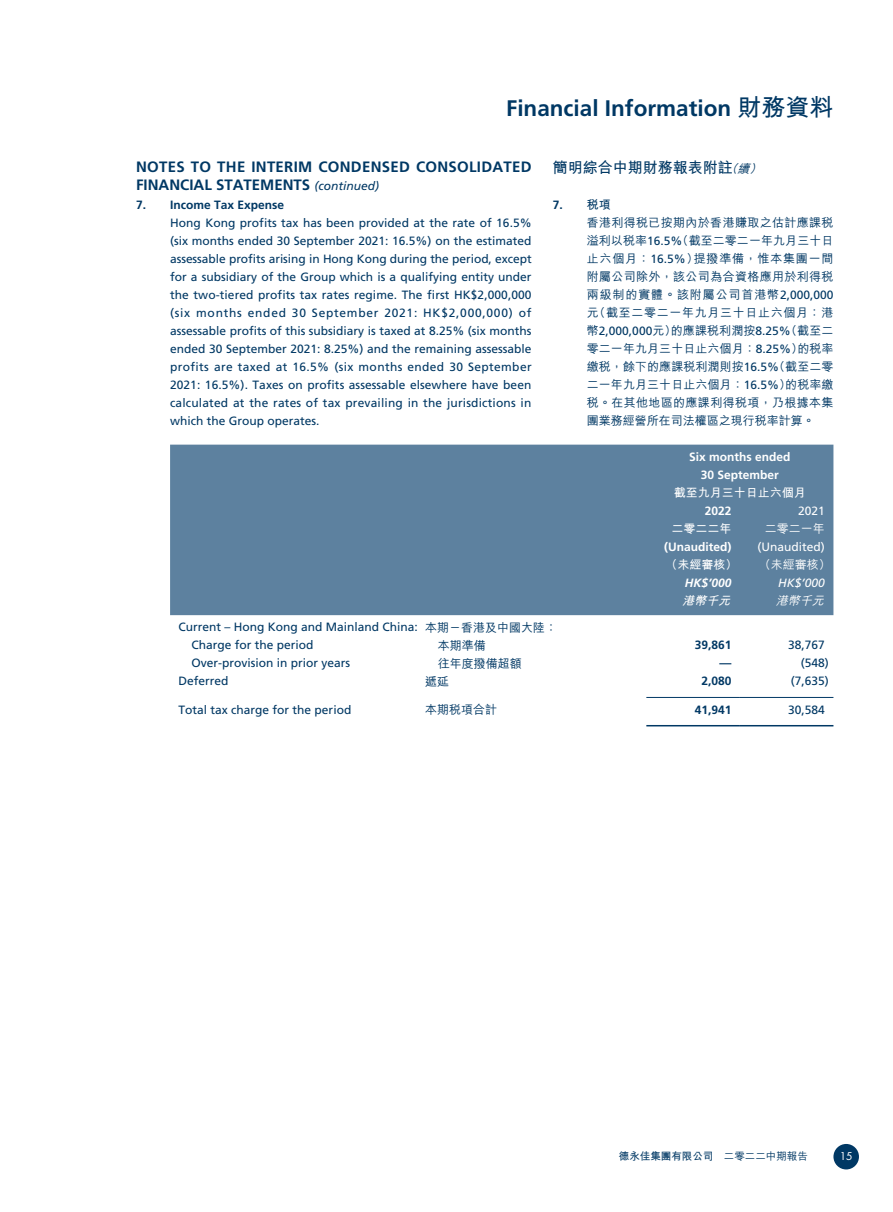
<style>
.page{position:relative;width:893px;height:1212px;background:#fff}
.page>*{position:absolute;margin:0;border:0;box-sizing:border-box;transform-origin:0 0}
.t1{font:700 22.5px "Frutiger LT Std";color:#003864}
.t2{font:700 15px/18px "Frutiger LT Std";letter-spacing:.02em;color:#003864}
.t3{font:700 15px "M Hei HK";color:#003864}
.t4{font:12px/18px "Frutiger LT Std";color:#003864;text-align:justify}
.t5{font:500 12px/18px "M Hei HK";color:#003864;text-align:justify}
.t6{font:700 12px "Frutiger LT Std";color:#003864}
.t7{font:700 12px/18px "Frutiger LT Std";color:#fff;text-align:center}
.t8{font:700 12px "M Hei HK";color:#fff}
.t9{font:12px "Frutiger LT Std";color:#fff}
.t10{font:500 12px "M Hei HK";color:#fff}
.t11{font:italic 700 12px "Frutiger LT Std";color:#fff}
.t12{font:italic 12px "Frutiger LT Std";color:#fff}
.t13{font:italic 700 12px "M Hei HK";color:#fff}
.t14{font:italic 500 12px "M Hei HK";color:#fff}
.t15{font:700 10.5px "M Hei HK";color:#003864}
.t16{font:10.5px "Futura Std";color:#fff}
.s1{font-family:"M Hei HK";font-size:24px}
.s2{font-weight:400;font-style:italic;font-size:12px}
.s3{font-weight:500;font-style:italic;font-size:12px}
.s4{font-family:"M Hei HK"}
.s5{font-family:"Frutiger LT Std";font-weight:400}
.s6{font-family:"M Hei HK";font-weight:500}
.s7{font-weight:500}
</style>
<div class="page">
<div style="left:833px;top:1144px;width:26px;height:25px;background:#003864;border-radius:50%"></div>
<div style="left:170px;top:445px;width:663px;height:170px;background:#5d819f"></div>
<hr style="left:646px;top:697px;width:94px;height:1px;background:#003864">
<hr style="left:740px;top:697px;width:93px;height:1px;background:#003864">
<hr style="left:646px;top:725px;width:94px;height:1px;background:#003864">
<hr style="left:740px;top:725px;width:93px;height:1px;background:#003864">
<h1 class="t1" style="left:506px;top:95px;width:329px">Financial Information <span class="s1">財務資料</span></h1>
<p class="t2" style="left:136px;top:158px;width:397px">NOTES TO THE INTERIM CONDENSED CONSOLIDATED<br>FINANCIAL STATEMENTS <span class="s2">(continued)</span></p>
<p class="t3" style="left:553px;top:156px;width:214px">簡明綜合中期財務報表附註<span class="s3">（續）</span></p>
<p class="t6" style="left:553px;top:198px;width:60px">7. <span class="s4">稅項</span></p>
<p class="t5" style="left:587px;top:213px;width:248px">香港利得稅已按期內於香港賺取之估計應課稅溢利以稅率<span class="s5">16.5%</span>（截至二零二一年九月三十日止六個月：<span class="s5">16.5%</span>）提撥準備，惟本集團一間附屬公司除外，該公司為合資格應用於利得稅兩級制的實體。該附屬公司首港幣<span class="s5">2,000,000</span>元（截至二零二一年九月三十日止六個月：港幣<span class="s5">2,000,000</span>元）的應課稅利潤按<span class="s5">8.25%</span>（截至二零二一年九月三十日止六個月：<span class="s5">8.25%</span>）的稅率繳稅，餘下的應課稅利潤則按<span class="s5">16.5%</span>（截至二零二一年九月三十日止六個月：<span class="s5">16.5%</span>）的稅率繳稅。在其他地區的應課利得稅項，乃根據本集團業務經營所在司法權區之現行稅率計算。</p>
<p class="t6" style="left:136px;top:197px;width:150px">7. Income Tax Expense</p>
<p class="t4" style="left:170px;top:213px;width:363px">Hong Kong profits tax has been provided at the rate of 16.5% (six months ended 30 September 2021: 16.5%) on the estimated assessable profits arising in Hong Kong during the period, except for a subsidiary of the Group which is a qualifying entity under the two-tiered profits tax rates regime. The first HK$2,000,000 (six months ended 30 September 2021: HK$2,000,000) of assessable profits of this subsidiary is taxed at 8.25% (six months ended 30 September 2021: 8.25%) and the remaining assessable profits are taxed at 16.5% (six months ended 30 September 2021: 16.5%). Taxes on profits assessable elsewhere have been calculated at the rates of tax prevailing in the jurisdictions in which the Group operates.</p>
<p class="t7" style="left:689px;top:447px;width:103px">Six months ended<br>30 September</p>
<p class="t8" style="left:674px;top:484px;width:133px">截至九月三十日止六個月</p>
<p class="t7" style="left:705px;top:501px;width:28px">2022</p>
<p class="t9" style="left:798px;top:503px;width:28px">2021</p>
<p class="t8" style="left:671px;top:520px;width:61px">二零二二年</p>
<p class="t10" style="left:765px;top:520px;width:61px">二零二一年</p>
<p class="t7" style="left:664px;top:537px;width:69px">(Unaudited)</p>
<p class="t9" style="left:758px;top:539px;width:69px">(Unaudited)</p>
<p class="t8" style="left:665px;top:556px;width:73px">（未經審核）</p>
<p class="t10" style="left:759px;top:556px;width:73px">（未經審核）</p>
<p class="t11" style="left:685px;top:575px;width:48px">HK$’000</p>
<p class="t12" style="left:778px;top:575px;width:48px">HK$’000</p>
<p class="t13" style="left:682px;top:592px;width:54px">港幣千元</p>
<p class="t14" style="left:776px;top:592px;width:54px">港幣千元</p>
<p class="t4" style="left:191px;top:618px;width:367px;text-indent:-13px">Current – Hong Kong and Mainland China: <span class="s6">本期－香港及中國大陸：<br></span>Charge for the period</p>
<p class="t5" style="left:438px;top:635px;width:49px">本期準備</p>
<p class="t6" style="left:695px;top:638px;width:38px">39,861</p>
<p class="t4" style="left:788px;top:636px;width:38px">38,767</p>
<p class="t4" style="left:191px;top:654px;width:160px">Over-provision in prior years</p>
<p class="t5" style="left:438px;top:653px;width:85px">往年度撥備超額</p>
<p class="t6" style="left:719px;top:656px;width:13px">—</p>
<p class="t4" style="left:801px;top:654px;width:30px">(548)</p>
<p class="t4" style="left:179px;top:672px;width:52px">Deferred</p>
<p class="t5" style="left:425px;top:671px;width:25px">遞延</p>
<p class="t6" style="left:701px;top:674px;width:32px">2,080</p>
<p class="t4" style="left:791px;top:672px;width:40px">(7,635)</p>
<p class="t4" style="left:179px;top:701px;width:174px">Total tax charge for the period</p>
<p class="t5" style="left:425px;top:700px;width:73px">本期稅項合計</p>
<p class="t6" style="left:695px;top:702px;width:38px">41,941</p>
<p class="t4" style="left:788px;top:701px;width:38px">30,584</p>
<p class="t15" style="left:619px;top:1148px;width:190px">德永佳集團有限公司 <span class="s7">二零二二中期報告</span></p>
<p class="t16" style="left:840px;top:1149px;width:14px">15</p>
</div>
